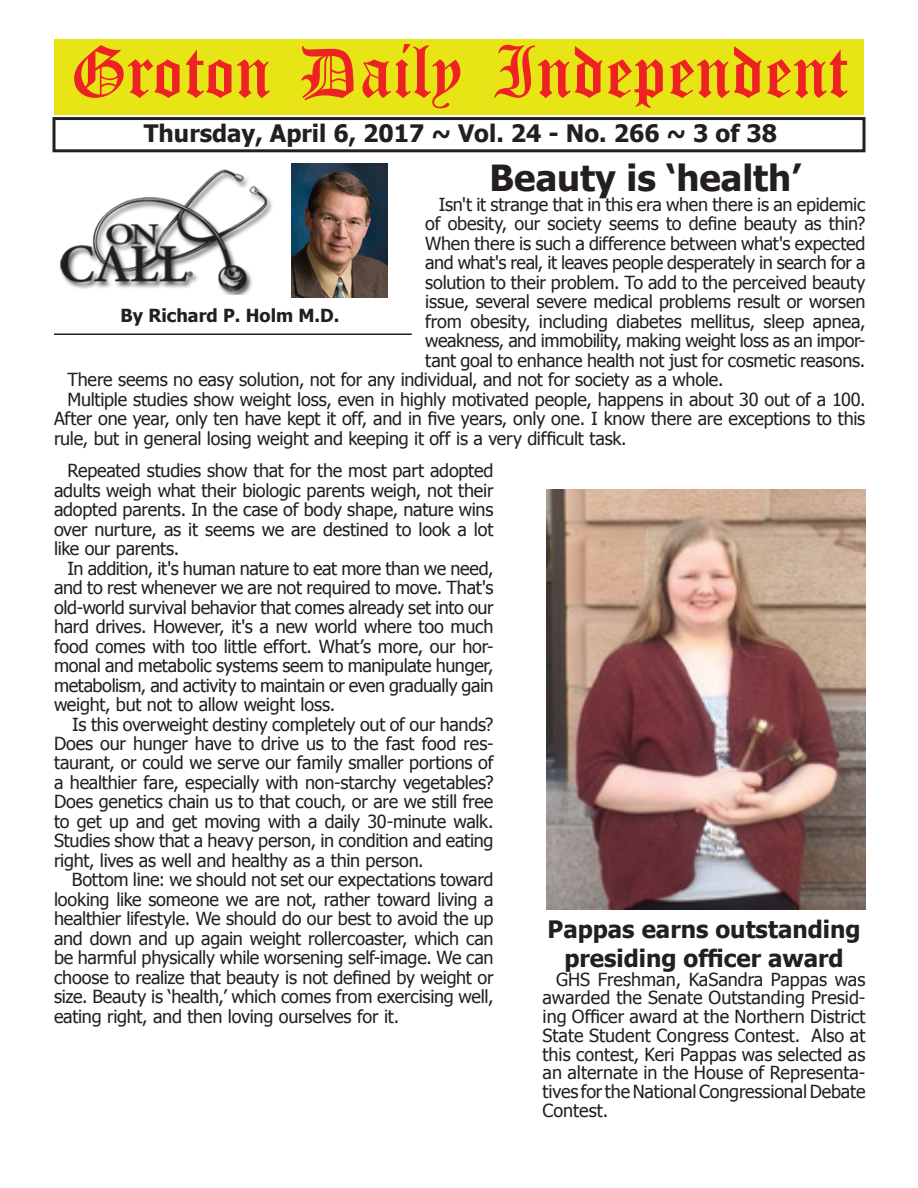
<style>
.page{position:relative;width:918px;height:1188px;background:#fff}
.page>*{position:absolute;margin:0;border:0;box-sizing:border-box;transform-origin:0 0}
.t1{font:54px "Old English Five";color:#ee2123}
.t2{font:700 36px "Tahoma";color:#231f20}
.t3{font:700 24px/28.8px "Tahoma";color:#231f20;text-align:center}
.t4{font:18px/19.5px "Tahoma";letter-spacing:-.015em;color:#231f20;text-align:justify}
.t5{font:700 18px "Tahoma";color:#231f20}
</style>
<div class="page">
<div style="left:52px;top:117px;width:814px;height:35px;border:3px solid #231f20"></div>
<div style="left:54px;top:40px;width:810px;height:75px;background:#e7e515"></div>
<img style="left:60px;top:169px;width:212px;height:126px">
<img style="left:292px;top:164px;width:95px;height:134px">
<hr style="left:54px;top:333px;width:358px;height:2px;background:#231f20">
<img style="left:547px;top:490px;width:319px;height:420px">
<h1 class="t1" style="left:70px;top:47px;width:779px">Groton Daily Independent</h1>
<h3 class="t3" style="left:144px;top:117px;width:635px">Thursday, April 6, 2017 ~ Vol. 24 - No. 266 ~ 3 of 38</h3>
<h2 class="t2" style="left:490px;top:153px;width:313px">Beauty is ‘health’</h2>
<p class="t4" style="left:439px;top:194px;width:428px">Isn't it strange that in this era when there is an epidemic</p>
<p class="t4" style="left:425px;top:213px;width:442px">of obesity, our society seems to define beauty as thin?</p>
<p class="t4" style="left:425px;top:233px;width:442px">When there is such a difference between what's expected</p>
<p class="t4" style="left:425px;top:252px;width:442px">and what's real, it leaves people desperately in search for a</p>
<p class="t4" style="left:425px;top:272px;width:442px">solution to their problem. To add to the perceived beauty</p>
<p class="t4" style="left:425px;top:291px;width:442px">issue, several severe medical problems result or worsen</p>
<p class="t4" style="left:425px;top:311px;width:442px">from obesity, including diabetes mellitus, sleep apnea,</p>
<p class="t4" style="left:425px;top:330px;width:442px">weakness, and immobility, making weight loss as an impor-</p>
<p class="t4" style="left:425px;top:350px;width:442px">tant goal to enhance health not just for cosmetic reasons.</p>
<p class="t4" style="left:68px;top:369px;width:658px">There seems no easy solution, not for any individual, and not for society as a whole.</p>
<p class="t4" style="left:68px;top:389px;width:800px">Multiple studies show weight loss, even in highly motivated people, happens in about 30 out of a 100.</p>
<p class="t4" style="left:54px;top:408px;width:813px">After one year, only ten have kept it off, and in five years, only one. I know there are exceptions to this</p>
<p class="t4" style="left:54px;top:428px;width:574px">rule, but in general losing weight and keeping it off is a very difficult task.</p>
<p class="t5" style="left:120px;top:303px;width:221px">By Richard P. Holm M.D.</p>
<p class="t4" style="left:54px;top:460px;width:441px;text-indent:14px">Repeated studies show that for the most part adopted adults weigh what their biologic parents weigh, not their adopted parents. In the case of body shape, nature wins over nurture, as it seems we are destined to look a lot like our parents.</p>
<p class="t4" style="left:54px;top:557px;width:441px;text-indent:14px">In addition, it's human nature to eat more than we need, and to rest whenever we are not required to move. That's old-world survival behavior that comes already set into our hard drives. However, it's a new world where too much food comes with too little effort. What’s more, our hor&shy;monal and metabolic systems seem to manipulate hunger, metabolism, and activity to maintain or even gradually gain weight, but not to allow weight loss.</p>
<p class="t4" style="left:54px;top:713px;width:441px;text-indent:18px">Is this overweight destiny completely out of our hands?<br>Does our hunger have to drive us to the fast food res&shy;taurant, or could we serve our family smaller portions of a healthier fare, especially with non-starchy vegetables?<br>Does genetics chain us to that couch, or are we still free to get up and get moving with a daily 30-minute walk.<br>Studies show that a heavy person, in condition and eating right, lives as well and healthy as a thin person.</p>
<p class="t4" style="left:54px;top:869px;width:441px;text-indent:18px">Bottom line: we should not set our expectations toward looking like someone we are not, rather toward living a healthier lifestyle. We should do our best to avoid the up and down and up again weight rollercoaster, which can be harmful physically while worsening self-image. We can choose to realize that beauty is not defined by weight or size. Beauty is ‘health,’ which comes from exercising well, eating right, and then loving ourselves for it.</p>
<h3 class="t3" style="left:548px;top:913px;width:314px">Pappas earns outstanding presiding officer award</h3>
<p class="t4" style="left:543px;top:969px;width:324px;line-height:18.8px;text-indent:14px">GHS Freshman, KaSandra Pappas was awarded the Senate Outstanding Presid&shy;ing Officer award at the Northern District State Student Congress Contest. Also at this contest, Keri Pappas was selected as an alternate in the House of Representa&shy;tives for the National Congressional Debate Contest.</p>
</div>
